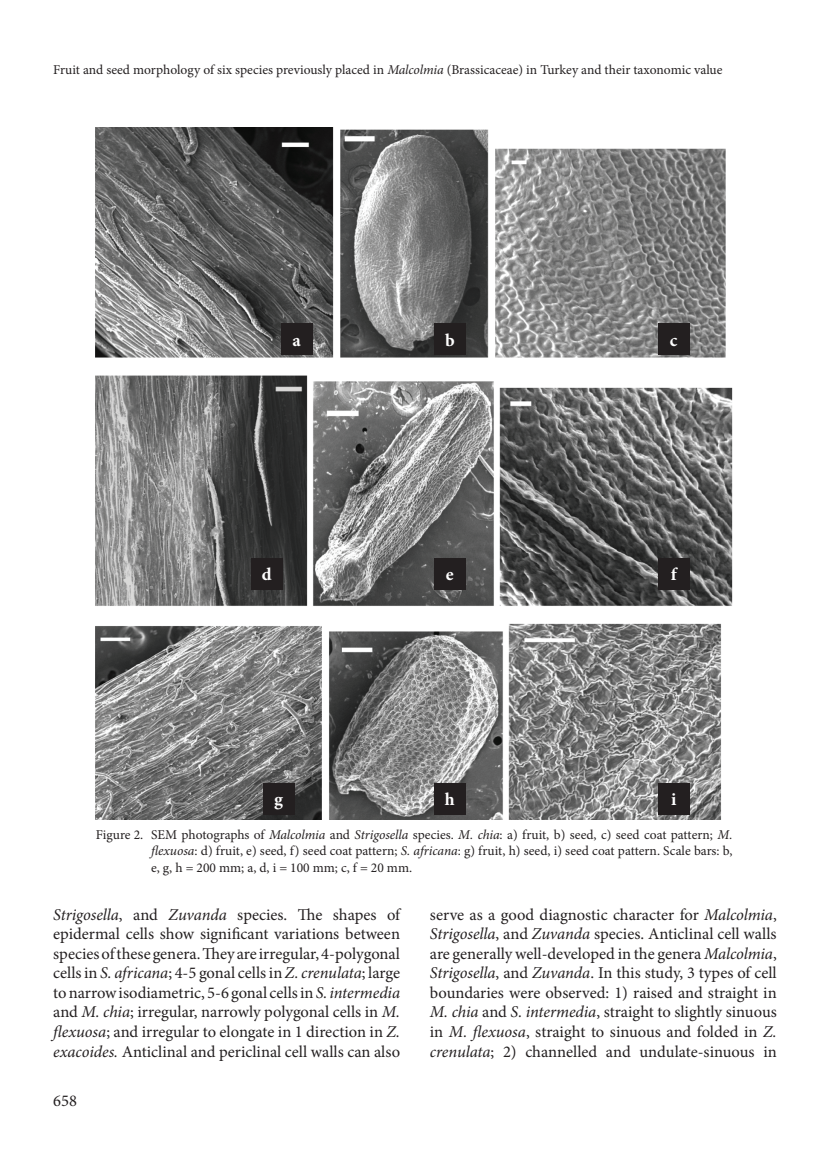
<style>
.page{position:relative;width:830px;height:1170px;background:#fff}
.page>*{position:absolute;margin:0;border:0;box-sizing:border-box;transform-origin:0 0}
.t1{font:700 18px "Minion Pro";color:#fff}
.t2{font:16.5px/19.5px "Minion Pro";color:#231f20;text-align:justify}
.t3{font:13.5px/16.5px "Minion Pro";color:#231f20;text-align:justify}
.s1{font-style:italic}
</style>
<div class="page">
<img style="left:96px;top:128px;width:636px;height:691px">
<div style="left:281px;top:323px;width:31px;height:32px;background:#231f20"></div>
<div style="left:251px;top:558px;width:31px;height:31px;background:#231f20"></div>
<div style="left:263px;top:782px;width:31px;height:32px;background:#231f20"></div>
<div style="left:434px;top:782px;width:31px;height:32px;background:#231f20"></div>
<div style="left:657px;top:782px;width:32px;height:32px;background:#231f20"></div>
<div style="left:434px;top:558px;width:31px;height:31px;background:#231f20"></div>
<div style="left:657px;top:558px;width:32px;height:31px;background:#231f20"></div>
<div style="left:434px;top:323px;width:31px;height:32px;background:#231f20"></div>
<div style="left:657px;top:323px;width:32px;height:32px;background:#231f20"></div>
<p class="t3" style="left:53px;top:62px;width:670px">Fruit and seed morphology of six species previously placed in <span class="s1">Malcolmia</span> (Brassicaceae) in Turkey and their taxonomic value</p>
<p class="t1" style="left:292px;top:333px;width:10px">a</p>
<p class="t1" style="left:262px;top:567px;width:11px">d</p>
<p class="t1" style="left:445px;top:333px;width:11px">b</p>
<p class="t1" style="left:669px;top:333px;width:9px">c</p>
<p class="t1" style="left:446px;top:567px;width:9px">e</p>
<p class="t1" style="left:670px;top:567px;width:7px">f</p>
<p class="t1" style="left:274px;top:792px;width:10px">g</p>
<p class="t1" style="left:444px;top:792px;width:11px">h</p>
<p class="t1" style="left:670px;top:792px;width:7px">i</p>
<p class="t3" style="left:151px;top:827px;width:582px;text-indent:-55px">Figure 2. SEM photographs of <span class="s1">Malcolmia</span> and <span class="s1">Strigosella</span> species. <span class="s1">M. chia</span>: a) fruit, b) seed, c) seed coat pattern; <span class="s1">M. flexuosa</span>: d) fruit, e) seed, f) seed coat pattern; <span class="s1">S. africana</span>: g) fruit, h) seed, i) seed coat pattern. Scale bars: b, e, g, h = 200 mm; a, d, i = 100 mm; c, f = 20 mm.</p>
<p class="t2" style="left:53px;top:906px;width:348px"><span class="s1">Strigosella</span>, and <span class="s1">Zuvanda</span> species. The shapes of epidermal cells show significant variations between species of these genera. They are irregular, 4-polygonal cells in <span class="s1">S. africana</span>; 4-5 gonal cells in <span class="s1">Z. crenulata</span>; large to narrow isodiametric, 5-6 gonal cells in <span class="s1">S. intermedia </span>and <span class="s1">M. chia</span>; irregular, narrowly polygonal cells in <span class="s1">M. flexuosa</span>; and irregular to elongate in 1 direction in <span class="s1">Z. exacoides.</span> Anticlinal and periclinal cell walls can also</p>
<p class="t2" style="left:429px;top:906px;width:348px">serve as a good diagnostic character for <span class="s1">Malcolmia</span>, <span class="s1">Strigosella</span>, and <span class="s1">Zuvanda</span> species. Anticlinal cell walls are generally well-developed in the genera <span class="s1">Malcolmia</span>, <span class="s1">Strigosella</span>, and <span class="s1">Zuvanda</span>. In this study, 3 types of cell boundaries were observed: 1) raised and straight in <span class="s1">M. chia</span> and <span class="s1">S. intermedia</span>, straight to slightly sinuous in <span class="s1">M. flexuosa</span>, straight to sinuous and folded in <span class="s1">Z. crenulata</span>; 2) channelled and undulate-sinuous in</p>
<p class="t2" style="left:53px;top:1092px;width:25px">658</p>
</div>
